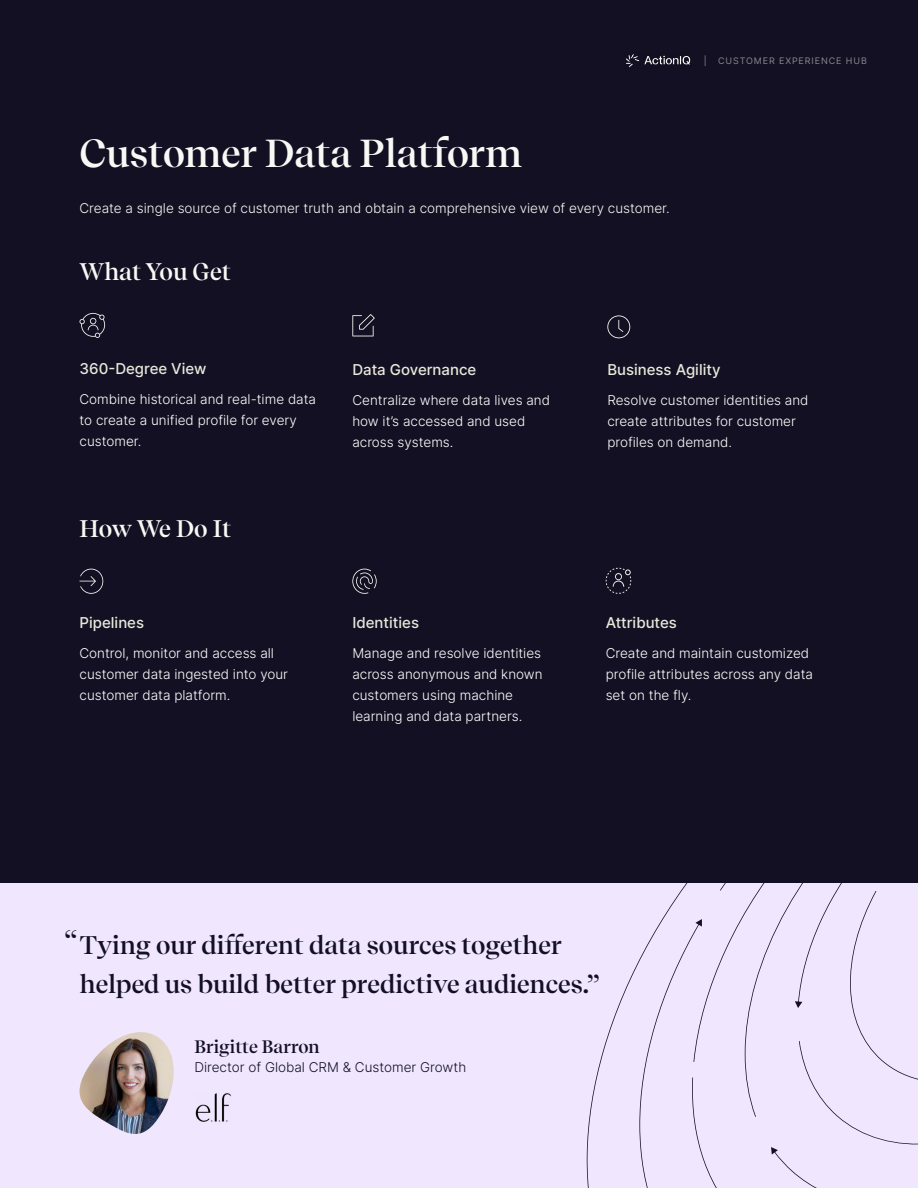
<style>
.page{position:relative;width:918px;height:1188px;background:#141023}
.page>*{position:absolute;margin:0;border:0;box-sizing:border-box;transform-origin:0 0}
.t1{font:600 39px "Recife Display";color:#f8f8f4}
.t2{font:600 25.5px/39px "Recife Display";color:#141023}
.t3{font:600 24px "Recife Display";color:#f8f8f4}
.t4{font:600 18px "Recife Display";color:#141023}
.t5{font:500 15px "Inter";color:#e8e8db}
.t6{font:300 13.5px/21px "Inter";color:#fff}
.t7{font:300 13.5px "Inter";color:#f8f8f4}
.t8{font:300 13.5px "Inter";color:#141023}
.t9{font:9px "Inter";letter-spacing:.1em;color:#898791}
</style>
<div class="page">
<div style="left:0;top:884px;width:918px;height:304px;background:#f0e7fe"></div>
<svg style="left:80px;top:313px;width:25px;height:25px"></svg>
<img style="left:626px;top:54px;width:65px;height:13px">
<svg style="left:639px;top:883px;width:279px;height:305px"></svg>
<img style="left:195px;top:1093px;width:36px;height:29px">
<img style="left:80px;top:1032px;width:94px;height:102px">
<svg style="left:352px;top:569px;width:25px;height:25px"></svg>
<svg style="left:80px;top:569px;width:23px;height:25px"></svg>
<svg style="left:606px;top:568px;width:25px;height:26px"></svg>
<svg style="left:352px;top:314px;width:23px;height:22px"></svg>
<svg style="left:607px;top:315px;width:23px;height:23px"></svg>
<h1 class="t1" style="left:80px;top:125px;width:444px">Customer Data Platform</h1>
<p class="t7" style="left:80px;top:198px;width:592px">Create a single source of customer truth and obtain a comprehensive view of every customer.</p>
<h3 class="t3" style="left:80px;top:254px;width:153px">What You Get</h3>
<p class="t9" style="left:704px;top:54px;width:165px">| CUSTOMER EXPERIENCE HUB</p>
<p class="t5" style="left:80px;top:358px;width:129px">360-Degree View</p>
<p class="t6" style="left:80px;top:389px;width:238px">Combine historical and real-time data to create a unified profile for every customer.</p>
<h3 class="t3" style="left:80px;top:511px;width:153px">How We Do It</h3>
<p class="t5" style="left:80px;top:612px;width:66px">Pipelines</p>
<p class="t6" style="left:80px;top:643px;width:210px">Control, monitor and access all customer data ingested into your customer data platform.</p>
<p class="t5" style="left:352px;top:359px;width:125px">Data Governance</p>
<p class="t6" style="left:352px;top:389px;width:199px">Centralize where data lives and how it’s accessed and used across systems.</p>
<p class="t5" style="left:352px;top:612px;width:68px">Identities</p>
<p class="t6" style="left:352px;top:643px;width:192px">Manage and resolve identities across anonymous and known customers using machine learning and data partners.</p>
<p class="t5" style="left:607px;top:359px;width:115px">Business Agility</p>
<p class="t6" style="left:607px;top:389px;width:203px">Resolve customer identities and create attributes for customer profiles on demand.</p>
<p class="t5" style="left:606px;top:612px;width:73px">Attributes</p>
<p class="t6" style="left:606px;top:643px;width:209px">Create and maintain customized profile attributes across any data set on the fly.</p>
<h2 class="t2" style="left:65px;top:919px;width:15px">“</h2>
<h2 class="t2" style="left:80px;top:924px;width:522px">Tying our different data sources together helped us build better predictive audiences.”</h2>
<h3 class="t4" style="left:194px;top:1033px;width:127px">Brigitte Barron</h3>
<p class="t8" style="left:194px;top:1058px;width:273px">Director of Global CRM &amp; Customer Growth</p>
</div>
